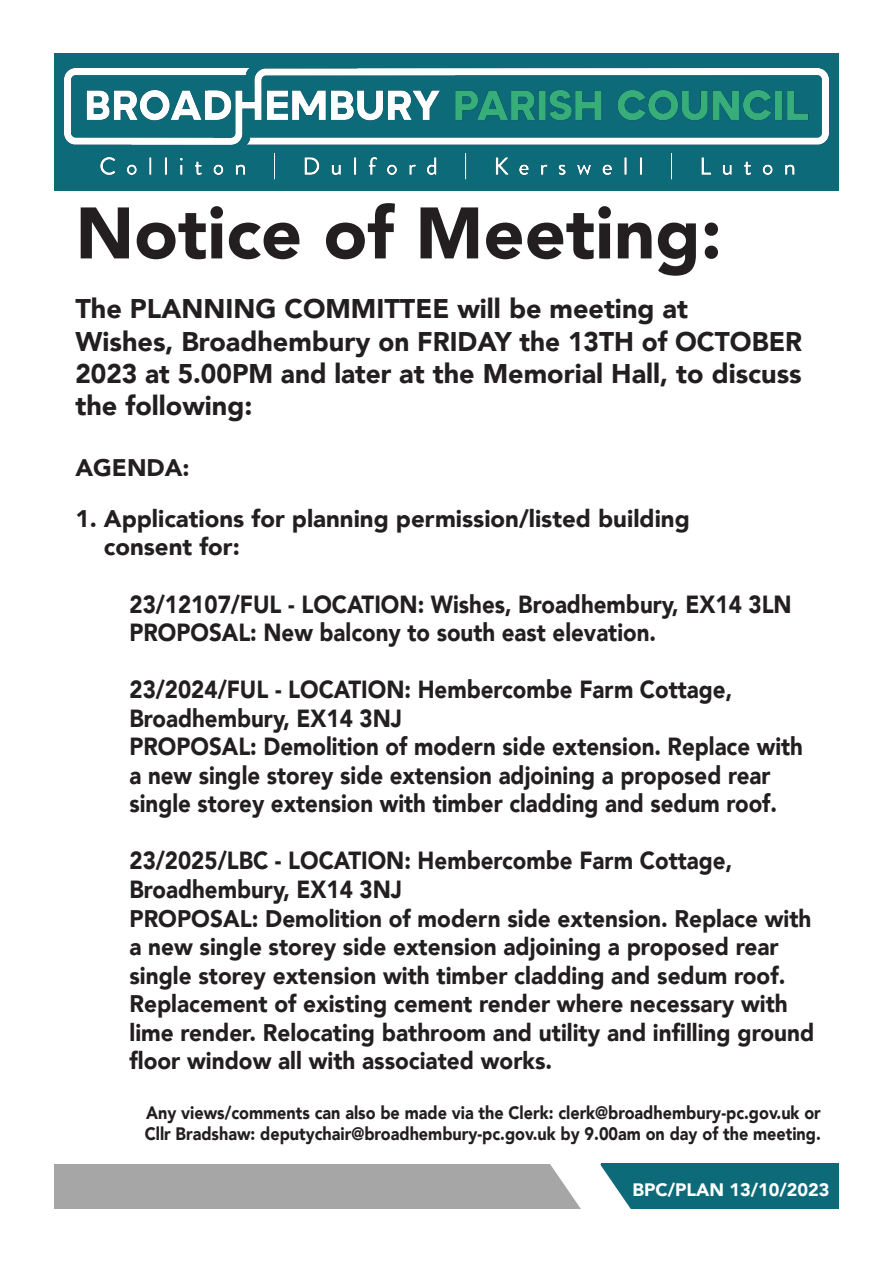
<style>
.page{position:relative;width:893px;height:1263px;background:#fff}
.page>*{position:absolute;margin:0;border:0;box-sizing:border-box;transform-origin:0 0}
.t1{font:900 72px "Avenir";color:#231f20}
.t2{font:900 27px/32.4px "Avenir";color:#231f20}
.t3{font:900 24.75px/28.5px "Avenir";color:#231f20;scale:.9 1}
.t4{font:900 24px/28.5px "Avenir";color:#231f20;scale:.94 1}
.t5{font:900 24px/28.8px "Avenir";color:#231f20}
.t6{font:900 18px/21.6px "Avenir";color:#231f20;scale:.9 1}
.t7{font:900 18px "Avenir";color:#fff}
</style>
<div class="page">
<div style="left:54px;top:1164px;width:547px;height:44px;background:#a7a6a6"></div>
<div style="left:54px;top:53px;width:784px;height:137px;background:#0d6a79"></div>
<img style="left:65px;top:68px;width:763px;height:112px">
<div style="left:601px;top:1164px;width:238px;height:45px;background:#0d6a79"></div>
<svg style="left:548px;top:1163px;width:89px;height:46px"></svg>
<p class="t1" style="left:75px;top:172px;width:648px">Notice of Meeting:</p>
<p class="t2" style="left:75px;top:292px;width:728px">The PLANNING COMMITTEE will be meeting at<br>Wishes, Broadhembury on FRIDAY the 13TH of OCTOBER 2023 at 5.00PM and later at the Memorial Hall, to discuss the following:</p>
<p class="t5" style="left:75px;top:453px;width:116px">AGENDA:</p>
<p class="t5" style="left:104px;top:503px;width:587px;text-indent:-28px">1. Applications for planning permission/listed building consent for:</p>
<p class="t3" style="left:129px;top:589px;width:737px">23/12107/FUL - LOCATION: Wishes, Broadhembury, EX14 3LN<br>PROPOSAL: New balcony to south east elevation.</p>
<p class="t3" style="left:129px;top:675px;width:671px">23/2024/FUL - LOCATION: Hembercombe Farm Cottage,<br>Broadhembury, EX14 3NJ</p>
<p class="t3" style="left:129px;top:732px;width:750px">PROPOSAL: Demolition of modern side extension. Replace with a new single storey side extension adjoining a proposed rear single storey extension with timber cladding and sedum roof.</p>
<p class="t3" style="left:129px;top:846px;width:671px">23/2025/LBC - LOCATION: Hembercombe Farm Cottage,<br>Broadhembury, EX14 3NJ</p>
<p class="t4" style="left:129px;top:903px;width:730px">PROPOSAL: Demolition of modern side extension. Replace with a new single storey side extension adjoining a proposed rear single storey extension with timber cladding and sedum roof.<br>Replacement of existing cement render where necessary with lime render. Relocating bathroom and utility and infilling ground floor window all with associated works.</p>
<p class="t6" style="left:145px;top:1101px;width:753px">Any views/comments can also be made via the Clerk: clerk@broadhembury-pc.gov.uk or<br>Cllr Bradshaw: deputychair@broadhembury-pc.gov.uk by 9.00am on day of the meeting.</p>
<p class="t7" style="left:632px;top:1174px;width:198px">BPC/PLAN 13/10/2023</p>
</div>
